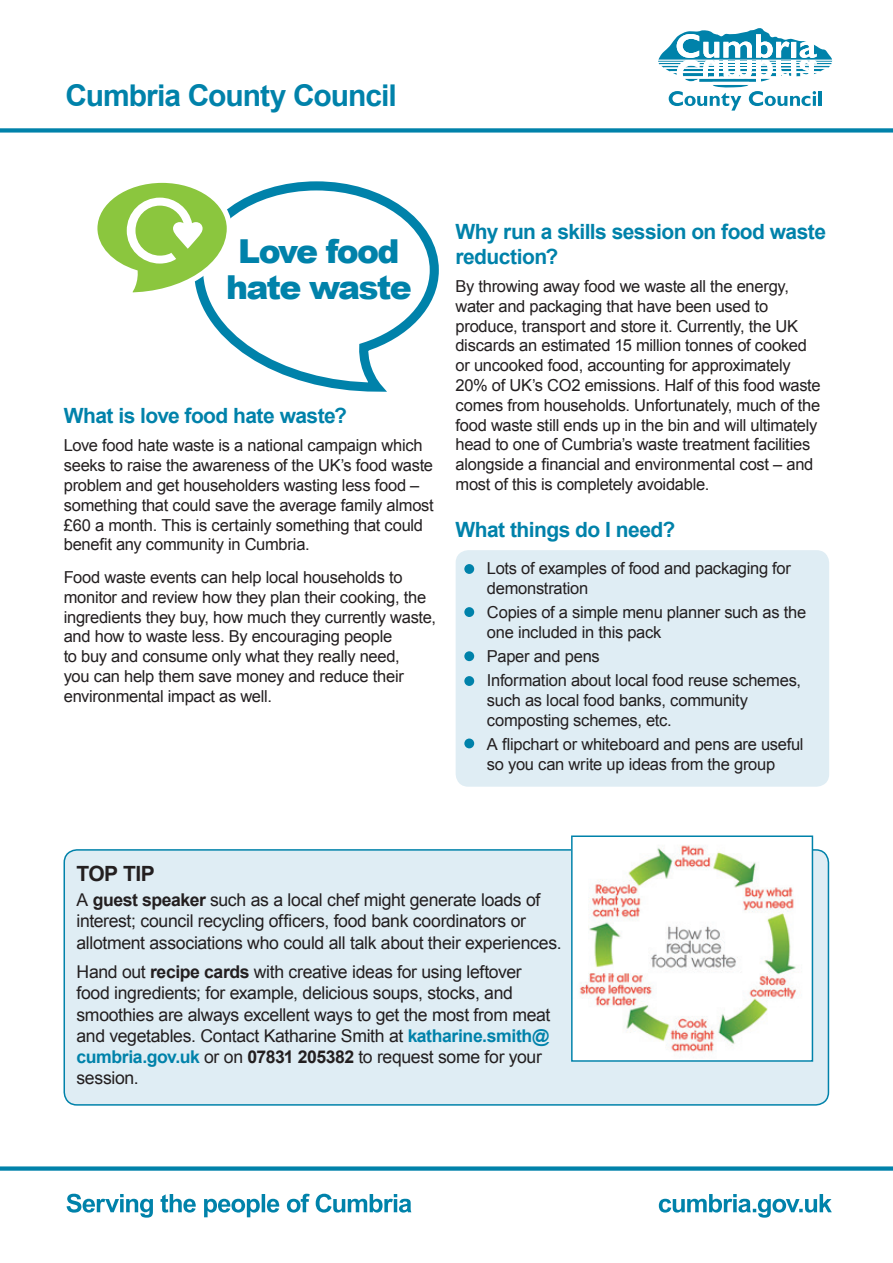
<style>
.page{position:relative;width:893px;height:1263px;background:#fff}
.page>*{position:absolute;margin:0;border:0;box-sizing:border-box;transform-origin:0 0}
.t1{font:900 33px/36px "Arial";letter-spacing:-.05em;color:#0082aa;text-align:center}
.t2{font:700 30px "Arial";letter-spacing:-.035em;color:#0082aa}
.t3{font:700 21px/25.2px "Arial";letter-spacing:-.025em;color:#0082aa}
.t4{font:700 21px "Arial";letter-spacing:-.025em;color:#231f20}
.t5{font:17.7px/21.3px "Arial";letter-spacing:-.02em;color:#231f20}
.t6{font:16.5px/19.8px "Arial";letter-spacing:-.015em;color:#231f20}
.s1{font-weight:700}
.s2{font-weight:700;color:#0082aa}
</style>
<div class="page">
<div style="left:456px;top:550px;width:373px;height:237px;background:#dfedf4;border-radius:13px"></div>
<svg style="left:658px;top:28px;width:174px;height:83px"></svg>
<svg style="left:67px;top:1194px;width:344px;height:24px"></svg>
<svg style="left:659px;top:1194px;width:173px;height:24px"></svg>
<div style="left:0;top:128px;width:893px;height:5px;background:#0082aa"></div>
<div style="left:0;top:1166px;width:893px;height:5px;background:#0082aa"></div>
<svg style="left:199px;top:181px;width:240px;height:211px"></svg>
<svg style="left:97px;top:181px;width:136px;height:117px"></svg>
<div style="left:64px;top:850px;width:764px;height:255px;background:#dfedf4;border-radius:13px"></div>
<div style="left:64px;top:849px;width:765px;height:257px;border:2px solid #0082aa;border-radius:13px"></div>
<img style="left:574px;top:845px;width:236px;height:214px">
<div style="left:571px;top:835px;width:242px;height:227px;border:2px solid #0082aa"></div>
<div style="left:464px;top:564px;width:10px;height:10px;background:#0082aa;border-radius:50%"></div>
<div style="left:464px;top:607px;width:10px;height:10px;background:#0082aa;border-radius:50%"></div>
<div style="left:464px;top:651px;width:10px;height:10px;background:#0082aa;border-radius:50%"></div>
<div style="left:464px;top:738px;width:10px;height:10px;background:#0082aa;border-radius:50%"></div>
<div style="left:464px;top:676px;width:10px;height:10px;background:#0082aa;border-radius:50%"></div>
<h2 class="t2" style="left:66px;top:76px;width:333px">Cumbria County Council</h2>
<h1 class="t1" style="left:226px;top:232px;width:187px">Love food hate waste</h1>
<p class="t3" style="left:64px;top:404px;width:285px">What is love food hate waste?</p>
<p class="t6" style="left:64px;top:436px;width:371px">Love food hate waste is a national campaign which seeks to raise the awareness of the UK’s food waste problem and get householders wasting less food – something that could save the average family almost £60 a month. This is certainly something that could benefit any community in Cumbria.</p>
<p class="t6" style="left:64px;top:567px;width:374px">Food waste events can help local households to monitor and review how they plan their cooking, the ingredients they buy, how much they currently waste, and how to waste less. By encouraging people<br>to buy and consume only what they really need,<br>you can help them save money and reduce their environmental impact as well.</p>
<p class="t3" style="left:455px;top:219px;width:372px">Why run a skills session on food waste reduction?</p>
<p class="t6" style="left:455px;top:277px;width:367px">By throwing away food we waste all the energy, water and packaging that have been used to produce, transport and store it. Currently, the UK discards an estimated 15 million tonnes of cooked or uncooked food, accounting for approximately 20% of UK’s CO2 emissions. Half of this food waste comes from households. Unfortunately, much of the food waste still ends up in the bin and will ultimately head to one of Cumbria’s waste treatment facilities alongside a financial and environmental cost – and most of this is completely avoidable.</p>
<p class="t3" style="left:455px;top:517px;width:221px">What things do I need?</p>
<p class="t6" style="left:487px;top:559px;width:306px;text-indent:-21px">• Lots of examples of food and packaging for demonstration</p>
<p class="t6" style="left:487px;top:603px;width:321px;text-indent:-21px">• Copies of a simple menu planner such as the one included in this pack</p>
<p class="t6" style="left:466px;top:647px;width:135px">• Paper and pens</p>
<p class="t6" style="left:487px;top:671px;width:316px;text-indent:-21px">• Information about local food reuse schemes, such as local food banks, community composting schemes, etc.</p>
<p class="t6" style="left:466px;top:734px;width:339px;text-align:center">• A flipchart or whiteboard and pens are useful so you can write up ideas from the group</p>
<p class="t4" style="left:77px;top:860px;width:80px">TOP TIP</p>
<p class="t5" style="left:77px;top:890px;width:487px">A <span class="s1">guest speaker</span> such as a local chef might generate loads of interest; council recycling officers, food bank coordinators or allotment associations who could all talk about their experiences.</p>
<p class="t5" style="left:77px;top:961px;width:475px">Hand out <span class="s1">recipe cards</span> with creative ideas for using leftover food ingredients; for example, delicious soups, stocks, and smoothies are always excellent ways to get the most from meat and vegetables. Contact Katharine Smith at <span class="s2">katharine.smith@ cumbria.gov.uk</span> or on <span class="s1">07831 205382</span> to request some for your session.</p>
</div>
